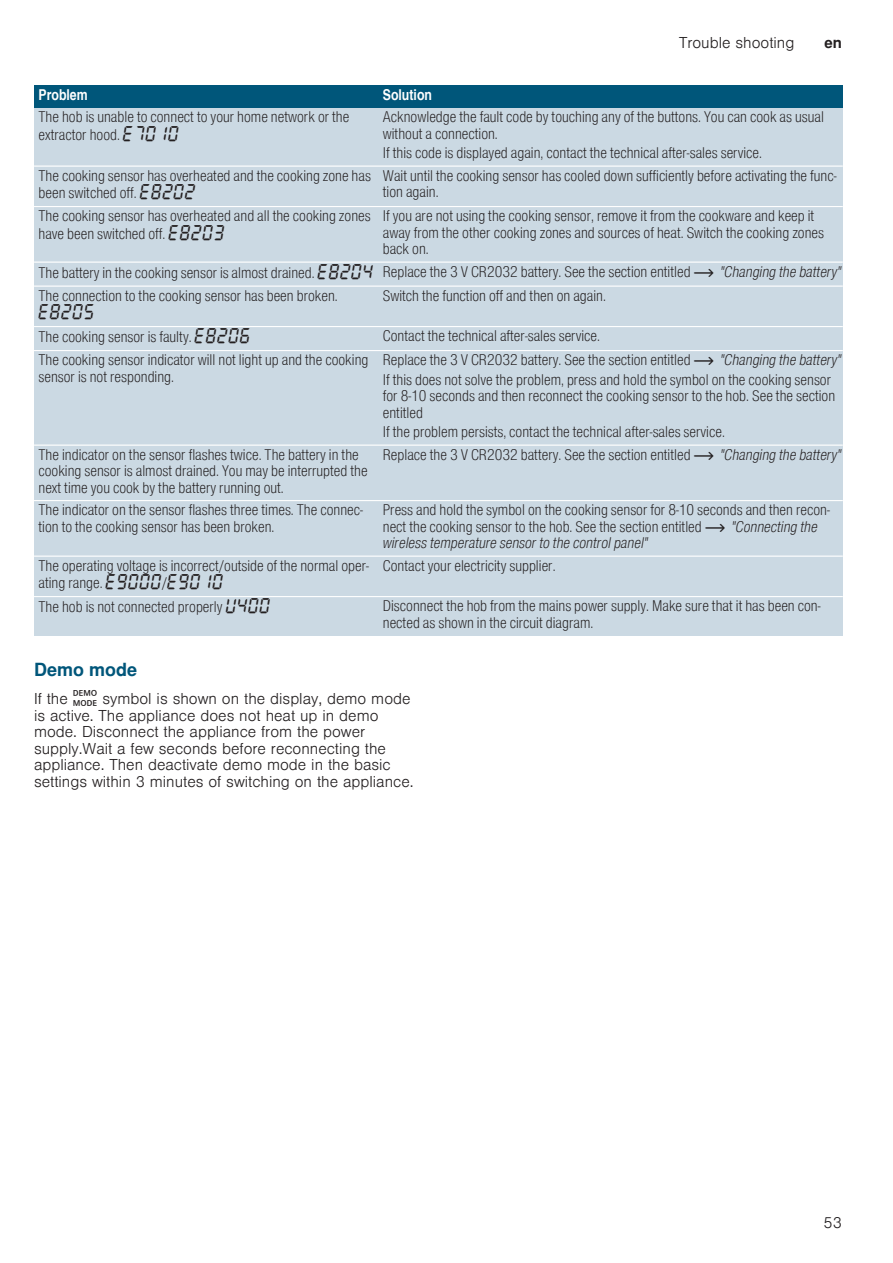
<style>
.page{position:relative;width:893px;height:1263px;background:#fff}
.page>*{position:absolute;margin:0;border:0;box-sizing:border-box;transform-origin:0 0}
.t1{font:700 18px "Nimbus San L";color:#00567a}
.t2{font:16.5px "BSH Symb All";color:#231f20}
.t3{font:15px/16.5px "Nimbus San L Lig Con";color:#231f20}
.t4{font:300 15px/16.6px "Nimbus San L";color:#231f20}
.t5{font:15px "Nimbus San L Lig Con Ita";color:#231f20}
.t6{font:15px "Nimbus San L Bol Con";color:#fff}
.t7{font:700 15px "Nimbus San L";color:#231f20}
.s1{font-family:"BSH Symb All";font-size:16.5px}
.s2{font-family:"BSH Symb PH1"}
.s3{font-family:"Nimbus San L Lig Con Ita"}
.s4{font-family:"BSH Symb PH4";font-weight:400;font-size:16.5px}
</style>
<div class="page">
<div style="left:34px;top:108px;width:344px;height:58px;background:#cbd9e3"></div>
<div style="left:378px;top:108px;width:465px;height:58px;background:#cbd9e3"></div>
<div style="left:34px;top:166px;width:344px;height:41px;background:#cbd9e3"></div>
<div style="left:378px;top:166px;width:465px;height:41px;background:#cbd9e3"></div>
<div style="left:34px;top:207px;width:344px;height:55px;background:#cbd9e3"></div>
<div style="left:378px;top:207px;width:465px;height:55px;background:#cbd9e3"></div>
<div style="left:34px;top:262px;width:344px;height:24px;background:#cbd9e3"></div>
<div style="left:378px;top:262px;width:465px;height:24px;background:#cbd9e3"></div>
<div style="left:34px;top:286px;width:344px;height:41px;background:#cbd9e3"></div>
<div style="left:378px;top:286px;width:465px;height:41px;background:#cbd9e3"></div>
<div style="left:34px;top:327px;width:344px;height:24px;background:#cbd9e3"></div>
<div style="left:378px;top:327px;width:465px;height:24px;background:#cbd9e3"></div>
<div style="left:34px;top:351px;width:344px;height:94px;background:#cbd9e3"></div>
<div style="left:378px;top:351px;width:465px;height:94px;background:#cbd9e3"></div>
<div style="left:34px;top:445px;width:344px;height:56px;background:#cbd9e3"></div>
<div style="left:378px;top:445px;width:465px;height:56px;background:#cbd9e3"></div>
<div style="left:34px;top:501px;width:344px;height:55px;background:#cbd9e3"></div>
<div style="left:378px;top:501px;width:465px;height:55px;background:#cbd9e3"></div>
<div style="left:34px;top:556px;width:344px;height:41px;background:#cbd9e3"></div>
<div style="left:378px;top:556px;width:465px;height:41px;background:#cbd9e3"></div>
<div style="left:34px;top:597px;width:344px;height:39px;background:#cbd9e3"></div>
<div style="left:378px;top:597px;width:465px;height:39px;background:#cbd9e3"></div>
<div style="left:34px;top:85px;width:344px;height:23px;background:#00567a"></div>
<div style="left:378px;top:85px;width:465px;height:23px;background:#00567a"></div>
<hr style="left:34px;top:165px;width:809px;height:2px;background:#fff">
<hr style="left:34px;top:206px;width:809px;height:1px;background:#fff">
<hr style="left:34px;top:261px;width:809px;height:2px;background:#fff">
<hr style="left:34px;top:285px;width:809px;height:2px;background:#fff">
<hr style="left:34px;top:326px;width:809px;height:1px;background:#fff">
<hr style="left:34px;top:350px;width:809px;height:1px;background:#fff">
<hr style="left:34px;top:444px;width:809px;height:2px;background:#fff">
<hr style="left:34px;top:500px;width:809px;height:1px;background:#fff">
<hr style="left:34px;top:555px;width:809px;height:2px;background:#fff">
<hr style="left:34px;top:596px;width:809px;height:1px;background:#fff">
<p class="t6" style="left:39px;top:85px;width:51px">Problem</p>
<p class="t6" style="left:383px;top:85px;width:51px">Solution</p>
<p class="t4" style="left:679px;top:35px;width:117px">Trouble shooting</p>
<p class="t7" style="left:824px;top:34px;width:19px">en</p>
<p class="t3" style="left:39px;top:108px;width:312px;line-height:17.5px">The hob is unable to connect to your home network or the extractor hood. <span class="s1">“ˆ‹‚‹</span></p>
<p class="t3" style="left:383px;top:109px;width:443px">Acknowledge the fault code by touching any of the buttons. You can cook as usual without a connection.</p>
<p class="t3" style="left:383px;top:145px;width:381px">If this code is displayed again, contact the technical after-sales service.</p>
<p class="t3" style="left:39px;top:167px;width:334px;line-height:17.5px">The cooking sensor has overheated and the cooking zone has been switched off. <span class="s1">“‰ƒ‹ƒ</span></p>
<p class="t3" style="left:383px;top:167px;width:455px">Wait until the cooking sensor has cooled down sufficiently before activating the func&shy;tion again.</p>
<p class="t3" style="left:39px;top:207px;width:334px;line-height:17.5px">The cooking sensor has overheated and all the cooking zones have been switched off. <span class="s1">“‰ƒ‹„</span></p>
<p class="t3" style="left:383px;top:208px;width:443px">If you are not using the cooking sensor, remove it from the cookware and keep it away from the other cooking zones and sources of heat. Switch the cooking zones back on.</p>
<p class="t3" style="left:39px;top:259px;width:804px;line-height:24px">The battery in the cooking sensor is almost drained. <span class="s1">“‰ƒ‹…</span> Replace the 3 V CR2032 battery. See the section entitled <span class="s2">~</span> <span class="s3">"Changing the battery"<br></span>The connection to the cooking sensor has been broken.</p>
<p class="t2" style="left:39px;top:303px;width:58px">“‰ƒ‹†</p>
<p class="t3" style="left:383px;top:287px;width:225px">Switch the function off and then on again.</p>
<p class="t3" style="left:39px;top:329px;width:214px">The cooking sensor is faulty. <span class="s1">“‰ƒ‹‡</span></p>
<p class="t3" style="left:383px;top:328px;width:219px">Contact the technical after-sales service.</p>
<p class="t3" style="left:39px;top:352px;width:331px">The cooking sensor indicator will not light up and the cooking sensor is not responding.</p>
<p class="t3" style="left:383px;top:350px;width:460px;line-height:19.5px">Replace the 3 V CR2032 battery. See the section entitled <span class="s2">~</span> <span class="s3">"Changing the battery"<br></span>If this does not solve the problem, press and hold the symbol on the cooking sensor</p>
<p class="t3" style="left:383px;top:388px;width:454px">for 8-10 seconds and then reconnect the cooking sensor to the hob. See the section entitled</p>
<p class="t3" style="left:383px;top:424px;width:344px">If the problem persists, contact the technical after-sales service.</p>
<p class="t3" style="left:39px;top:446px;width:331px">The indicator on the sensor flashes twice. The battery in the cooking sensor is almost drained. You may be interrupted the next time you cook by the battery running out.</p>
<p class="t3" style="left:383px;top:446px;width:460px">Replace the 3 V CR2032 battery. See the section entitled <span class="s2">~</span> <span class="s3">"Changing the battery"</span></p>
<p class="t3" style="left:39px;top:502px;width:326px">The indicator on the sensor flashes three times. The connec&shy;tion to the cooking sensor has been broken.</p>
<p class="t3" style="left:383px;top:502px;width:449px">Press and hold the symbol on the cooking sensor for 8-10 seconds and then recon&shy;nect the cooking sensor to the hob. See the section entitled <span class="s2">~</span> <span class="s3">"Connecting the</span></p>
<p class="t5" style="left:383px;top:534px;width:267px">wireless temperature sensor to the control panel"</p>
<p class="t3" style="left:39px;top:557px;width:332px;line-height:17.5px">The operating voltage is incorrect/outside of the normal oper&shy;ating range. <span class="s1">“Š‹‹‹</span>/<span class="s1">“Š‹‚‹</span></p>
<p class="t3" style="left:383px;top:557px;width:174px">Contact your electricity supplier.</p>
<p class="t3" style="left:39px;top:599px;width:234px">The hob is not connected properly <span class="s1">—…‹‹</span></p>
<p class="t3" style="left:383px;top:598px;width:439px">Disconnect the hob from the mains power supply. Make sure that it has been con&shy;nected as shown in the circuit diagram.</p>
<p class="t1" style="left:34px;top:659px;width:105px">Demo mode</p>
<p class="t4" style="left:34px;top:690px;width:381px">If the <span class="s4">±</span> symbol is shown on the display, demo mode is active. The appliance does not heat up in demo mode. Disconnect the appliance from the power supply.Wait a few seconds before reconnecting the appliance. Then deactivate demo mode in the basic settings within 3 minutes of switching on the appliance.</p>
<p class="t4" style="left:824px;top:1215px;width:20px">53</p>
</div>
